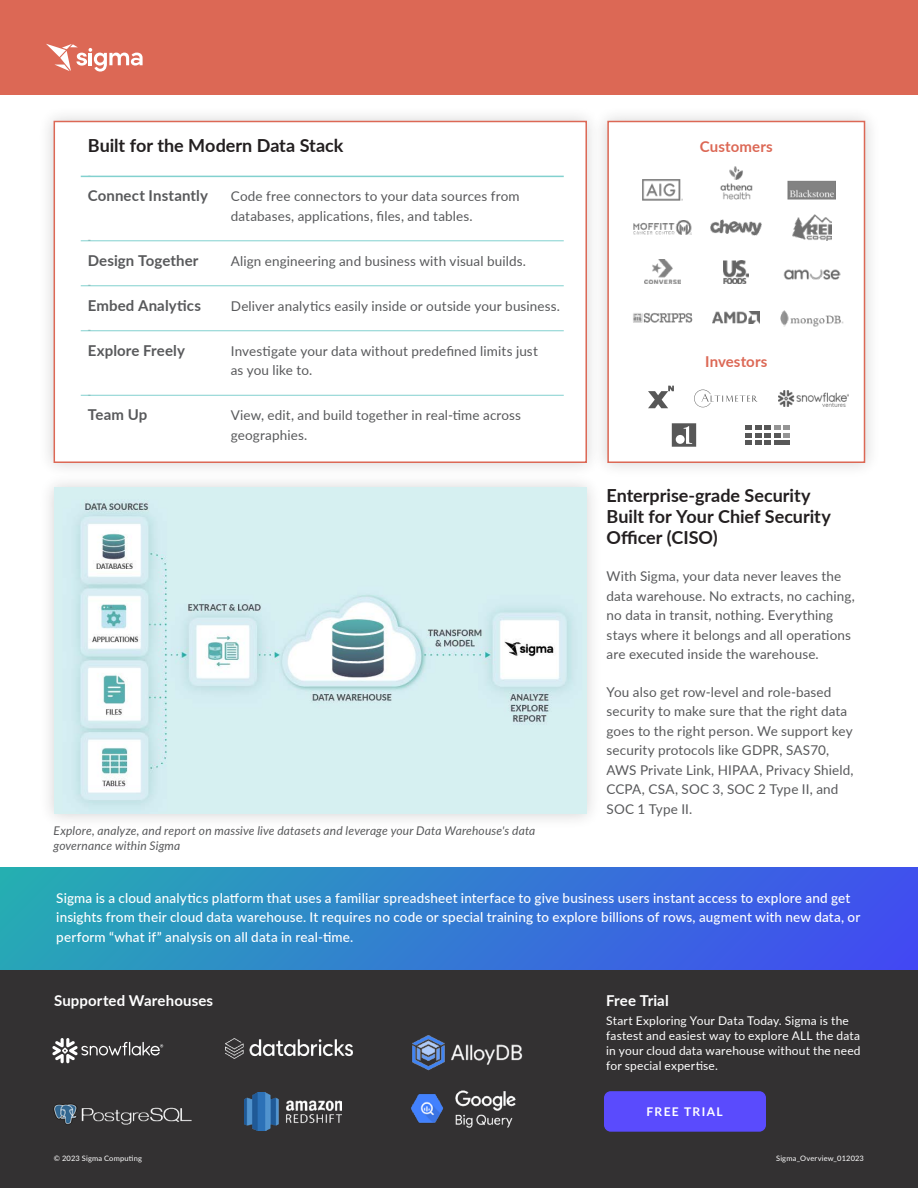
<style>
.page{position:relative;width:918px;height:1188px;background:#fff}
.page>*{position:absolute;margin:0;border:0;box-sizing:border-box;transform-origin:0 0}
.t1{font:700 18px/21px "Lato";color:#231f20}
.t2{font:700 15px "Lato";letter-spacing:.01em;color:#58595b}
.t3{font:700 15px "Lato";letter-spacing:.01em;color:#fff}
.t4{font:700 15px "Lato";letter-spacing:.01em;color:#dc6855}
.t5{font:13.5px/19.5px "Lato";letter-spacing:.01em;color:#58595b}
.t6{font:500 13.5px/19.5px "Lato";letter-spacing:.01em;color:#fff}
.t7{font:12px/15px "Lato";letter-spacing:.015em;color:#fff}
.t8{font:italic 12px/15px "Lato";letter-spacing:.015em;color:#58595b}
.t9{font:700 12px "Lato";letter-spacing:.115em;color:#fff}
.t10{font:9px "Lato";color:#58595b}
.t11{font:7.5px "Lato";letter-spacing:.025em;color:#fff}
</style>
<div class="page">
<div style="left:0;top:968px;width:918px;height:220px;background:#333132"></div>
<div style="left:0;top:0;width:918px;height:94px;background:#dc6855"></div>
<svg style="left:46px;top:44px;width:97px;height:28px"></svg>
<div style="left:0;top:867px;width:918px;height:102px;background:linear-gradient(to right,#26abb4,#414cf1)"></div>
<img style="left:54px;top:488px;width:533px;height:326px">
<img style="left:608px;top:116px;width:263px;height:352px">
<div style="left:607px;top:121px;width:258px;height:342px;background:#fff;border:2px solid #dc6855"></div>
<img style="left:48px;top:116px;width:560px;height:368px">
<div style="left:54px;top:121px;width:533px;height:342px;background:#fff;border:2px solid #dc6855"></div>
<div style="left:604px;top:1091px;width:162px;height:41px;background:#5a4bfd;border-radius:7px"></div>
<svg style="left:52px;top:1038px;width:111px;height:25px"></svg>
<img style="left:412px;top:1035px;width:111px;height:36px">
<img style="left:226px;top:1039px;width:127px;height:20px">
<img style="left:244px;top:1093px;width:97px;height:38px">
<img style="left:411px;top:1091px;width:105px;height:37px">
<img style="left:53px;top:1103px;width:139px;height:22px">
<img style="left:643px;top:180px;width:39px;height:20px">
<img style="left:720px;top:166px;width:33px;height:34px">
<img style="left:788px;top:181px;width:48px;height:18px">
<svg style="left:694px;top:390px;width:64px;height:17px"></svg>
<svg style="left:672px;top:423px;width:24px;height:24px"></svg>
<svg style="left:648px;top:386px;width:26px;height:22px"></svg>
<img style="left:778px;top:391px;width:70px;height:16px">
<svg style="left:746px;top:425px;width:44px;height:20px"></svg>
<img style="left:634px;top:221px;width:57px;height:14px">
<img style="left:711px;top:220px;width:51px;height:16px">
<img style="left:792px;top:215px;width:39px;height:25px">
<img style="left:644px;top:259px;width:37px;height:25px">
<img style="left:724px;top:260px;width:25px;height:23px">
<img style="left:783px;top:269px;width:57px;height:11px">
<img style="left:633px;top:313px;width:60px;height:10px">
<img style="left:713px;top:312px;width:47px;height:11px">
<img style="left:780px;top:310px;width:64px;height:17px">
<hr style="left:81px;top:176px;width:483px;height:1px;background:#82d1cf">
<hr style="left:81px;top:240px;width:483px;height:1px;background:#82d1cf">
<hr style="left:81px;top:285px;width:483px;height:1px;background:#82d1cf">
<hr style="left:81px;top:330px;width:483px;height:1px;background:#82d1cf">
<hr style="left:81px;top:395px;width:483px;height:1px;background:#82d1cf">
<h1 class="t1" style="left:88px;top:134px;width:257px">Built for the Modern Data Stack</h1>
<p class="t2" style="left:88px;top:185px;width:122px">Connect Instantly</p>
<p class="t5" style="left:231px;top:186px;width:290px">Code free connectors to your data sources from databases, applications, files, and tables.</p>
<p class="t10" style="left:88px;top:234px;width:5px">-</p>
<p class="t2" style="left:88px;top:249px;width:112px">Design Together</p>
<p class="t5" style="left:231px;top:251px;width:297px">Align engineering and business with visual builds.</p>
<p class="t10" style="left:88px;top:279px;width:5px">-</p>
<p class="t2" style="left:88px;top:294px;width:115px">Embed Analytics</p>
<p class="t5" style="left:231px;top:296px;width:331px">Deliver analytics easily inside or outside your business.</p>
<p class="t10" style="left:88px;top:324px;width:5px">-</p>
<p class="t2" style="left:88px;top:339px;width:99px">Explore Freely</p>
<p class="t5" style="left:231px;top:341px;width:309px">Investigate your data without predefined limits just as you like to.</p>
<p class="t10" style="left:88px;top:388px;width:5px">-</p>
<p class="t2" style="left:88px;top:404px;width:61px">Team Up</p>
<p class="t5" style="left:231px;top:405px;width:292px">View, edit, and build together in real-time across geographies.</p>
<p class="t8" style="left:54px;top:823px;width:483px">Explore, analyze, and report on massive live datasets and leverage your Data Warehouse's data governance within Sigma</p>
<p class="t4" style="left:700px;top:136px;width:74px">Customers</p>
<p class="t4" style="left:705px;top:351px;width:64px">Investors</p>
<h1 class="t1" style="left:607px;top:484px;width:226px">Enterprise-grade Security<br>Built for Your Chief Security<br>Officer (CISO)</h1>
<p class="t5" style="left:607px;top:566px;width:250px">With Sigma, your data never leaves the data warehouse. No extracts, no caching, no data in transit, nothing. Everything stays where it belongs and all operations are executed inside the warehouse.</p>
<p class="t5" style="left:607px;top:682px;width:249px">You also get row-level and role-based security to make sure that the right data goes to the right person. We support key security protocols like GDPR, SAS70, AWS Private Link, HIPAA, Privacy Shield, CCPA, CSA, SOC 3, SOC 2 Type II, and SOC 1 Type II.</p>
<p class="t6" style="left:56px;top:887px;width:806px">Sigma is a cloud analytics platform that uses a familiar spreadsheet interface to give business users instant access to explore and get insights from their cloud data warehouse. It requires no code or special training to explore billions of rows, augment with new data, or perform “what if” analysis on all data in real-time.</p>
<p class="t3" style="left:54px;top:990px;width:161px">Supported Warehouses</p>
<p class="t3" style="left:606px;top:989px;width:64px">Free Trial</p>
<p class="t7" style="left:606px;top:1013px;width:256px">Start Exploring Your Data Today. Sigma is the fastest and easiest way to explore ALL the data in your cloud data warehouse without the need for special expertise.</p>
<p class="t9" style="left:647px;top:1103px;width:78px">FREE TRIAL</p>
<p class="t11" style="left:54px;top:1153px;width:89px">© 2023 Sigma Computing</p>
<p class="t11" style="left:776px;top:1153px;width:89px">Sigma_Overview_012023</p>
</div>
